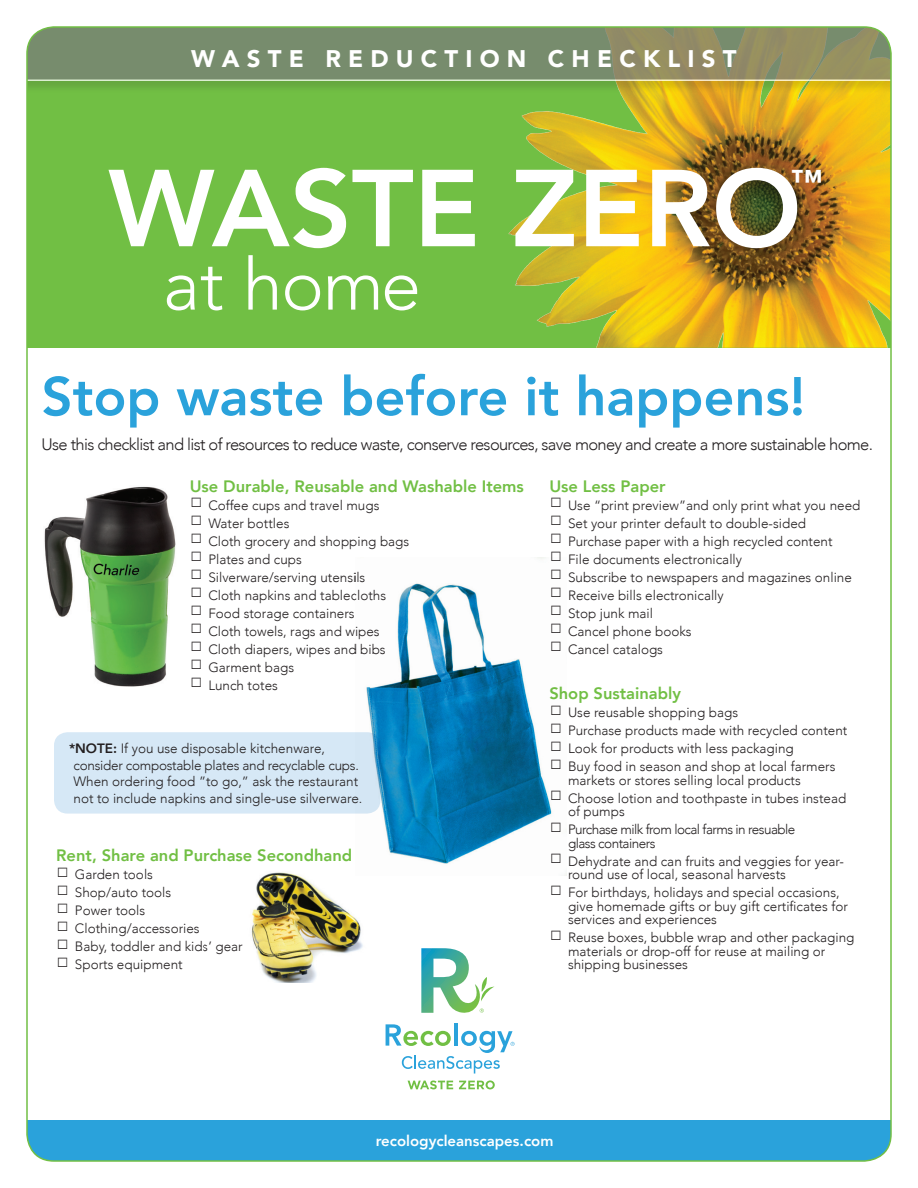
<style>
.page{position:relative;width:918px;height:1188px;background:#fff}
.page>*{position:absolute;margin:0;border:0;box-sizing:border-box;transform-origin:0 0}
.t1{font:800 108px "Avenir";color:#fff}
.t2{font:300 72px "Avenir";letter-spacing:-.02em;color:#fff}
.t3{font:800 54px "Avenir";color:#2aa2db}
.t4{font:900 31.5px "Avenir";color:#fff}
.t5{font:900 24px "Avenir";letter-spacing:.3em;color:#fff}
.t6{font:300 16.5px "Avenir";letter-spacing:-.04em;color:#231f20}
.t7{font:800 16.5px "Avenir";color:#71bf44}
.t8{font:800 15px "Avenir";color:#fff}
.t9{font:300 13.5px/18px "Avenir";color:#231f20}
.t10{font:300 13.5px/18px "Avenir";letter-spacing:-.04em;color:#231f20}
.s1{font-weight:800}
</style>
<div class="page">
<div style="left:27px;top:1121px;width:864px;height:40px;background:#2aa2db"></div>
<div style="left:27px;top:27px;width:864px;height:321px;background:#71bf44"></div>
<img style="left:508px;top:94px;width:381px;height:254px">
<div style="left:27px;top:27px;width:864px;height:67px;background:#231f20;opacity:.2"></div>
<svg style="left:27px;top:27px;width:864px;height:54px;background:#82906d"></svg>
<img style="left:44px;top:486px;width:132px;height:201px">
<img style="left:251px;top:872px;width:112px;height:110px">
<img style="left:355px;top:557px;width:212px;height:318px">
<hr style="left:454px;top:1023px;width:4px;height:23px;background:#2aa2db">
<svg style="left:408px;top:1081px;width:45px;height:8px"></svg>
<svg style="left:459px;top:1080px;width:36px;height:9px"></svg>
<svg style="left:386px;top:1024px;width:129px;height:50px"></svg>
<svg style="left:421px;top:948px;width:73px;height:65px"></svg>
<div style="left:54px;top:732px;width:326px;height:82px;background:#d6e8f6;border-radius:14px"></div>
<h3 class="t5" style="left:191px;top:38px;width:547px">WASTE REDUCTION CHECKLIST</h3>
<h1 class="t1" style="left:109px;top:125px;width:695px">WASTE ZERO</h1>
<h3 class="t4" style="left:791px;top:154px;width:33px">™</h3>
<h2 class="t2" style="left:163px;top:242px;width:260px">at home</h2>
<h3 class="t3" style="left:42px;top:354px;width:765px">Stop waste before it happens!</h3>
<p class="t6" style="left:42px;top:434px;width:833px">Use this checklist and list of resources to reduce waste, conserve resources, save money and create a more sustainable home.</p>
<p class="t7" style="left:190px;top:473px;width:336px">Use Durable, Reusable and Washable Items</p>
<p class="t9" style="left:190px;top:496px;width:221px">☐ Coffee cups and travel mugs<br>☐ Water bottles<br>☐ Cloth grocery and shopping bags ☐ Plates and cups<br>☐ Silverware/serving utensils<br>☐ Cloth napkins and tablecloths<br>☐ Food storage containers<br>☐ Cloth towels, rags and wipes<br>☐ Cloth diapers, wipes and bibs<br>☐ Garment bags<br>☐ Lunch totes</p>
<p class="t9" style="left:73px;top:740px;width:290px;line-height:16.5px;text-indent:-4px"><span class="s1">*NOTE:</span> If you use disposable kitchenware, consider compostable plates and recyclable cups.<br>When ordering food ”to go,” ask the restaurant not to include napkins and single-use silverware.</p>
<p class="t7" style="left:56px;top:843px;width:298px">Rent, Share and Purchase Secondhand</p>
<p class="t9" style="left:56px;top:866px;width:188px">☐ Garden tools<br>☐ Shop/auto tools<br>☐ Power tools<br>☐ Clothing/accessories<br>☐ Baby, toddler and kids’ gear ☐ Sports equipment</p>
<p class="t7" style="left:549px;top:473px;width:118px">Use Less Paper</p>
<p class="t9" style="left:549px;top:496px;width:313px">☐ Use “print preview”and only print what you need ☐ Set your printer default to double-sided<br>☐ Purchase paper with a high recycled content<br>☐ File documents electronically<br>☐ Subscribe to newspapers and magazines online ☐ Receive bills electronically<br>☐ Stop junk mail<br>☐ Cancel phone books<br>☐ Cancel catalogs</p>
<p class="t7" style="left:549px;top:681px;width:133px">Shop Sustainably</p>
<p class="t9" style="left:549px;top:704px;width:300px">☐ Use reusable shopping bags<br>☐ Purchase products made with recycled content ☐ Look for products with less packaging<br>☐ Buy food in season and shop at local farmers</p>
<p class="t9" style="left:549px;top:771px;width:298px;text-indent:19px">markets or stores selling local products<br>☐ Choose lotion and toothpaste in tubes instead</p>
<p class="t10" style="left:549px;top:803px;width:248px;text-indent:19px">of pumps<br>☐ Purchase milk from local farms in resuable</p>
<p class="t9" style="left:549px;top:834px;width:296px;text-indent:19px">glass containers<br>☐ Dehydrate and can fruits and veggies for year-</p>
<p class="t9" style="left:549px;top:866px;width:292px;text-indent:19px">round use of local, seasonal harvests<br>☐ For birthdays, holidays and special occasions,</p>
<p class="t9" style="left:568px;top:899px;width:281px;line-height:13.5px">give homemade gifts or buy gift certificates for services and experiences</p>
<p class="t9" style="left:568px;top:931px;width:288px;line-height:13.5px;text-indent:-19px">☐ Reuse boxes, bubble wrap and other packaging materials or drop-off for reuse at mailing or shipping businesses</p>
<p class="t8" style="left:376px;top:1129px;width:179px">recologycleanscapes.com</p>
</div>
